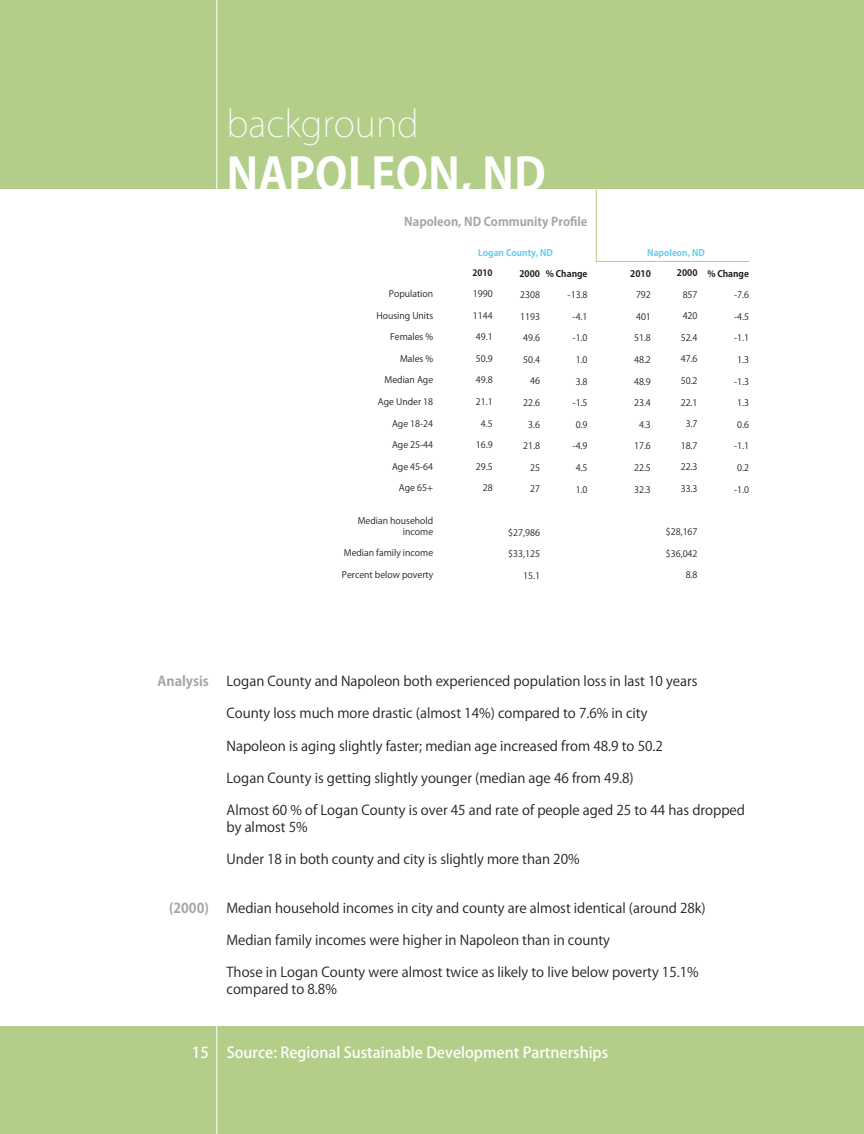
<style>
.page{position:relative;width:864px;height:1134px;background:#fff}
.page>*{position:absolute;margin:0;border:0;box-sizing:border-box;transform-origin:0 0}
.t1{font:700 45px "Koz Go Pro";color:#fff}
.t2{font:200 36px "Koz Go Pro";color:#fff}
.t3{font:500 15px "Koz Go Pro";color:#fff}
.t4{font:13.5px/16.2px "Koz Go Pro";color:#231f20}
.t5{font:700 13.5px "Koz Go Pro";color:#a4a5a9}
.t6{font:700 12px "Koz Go Pro";color:#a4a5a9}
.t7{font:9px/10.8px "Koz Go Pro";color:#231f20;text-align:right}
.t8{font:700 9px "Koz Go Pro";color:#231f20}
.t9{font:700 9px "Koz Go Pro";color:#5fcdf5}
.t10{font:700 8.7px "Koz Go Pro";color:#231f20}
</style>
<div class="page">
<div style="left:0;top:1026px;width:864px;height:108px;background:#b3ce88"></div>
<div style="left:0;top:0;width:864px;height:189px;background:#b3ce88"></div>
<hr style="left:216px;top:0;width:1px;height:1134px;background:#fff">
<svg style="left:596px;top:189px;width:153px;height:73px"></svg>
<p class="t2" style="left:226px;top:100px;width:194px">background</p>
<p class="t1" style="left:226px;top:145px;width:321px">NAPOLEON, ND</p>
<p class="t6" style="left:404px;top:214px;width:185px">Napoleon, ND Community Profile</p>
<p class="t9" style="left:478px;top:246px;width:76px">Logan County, ND</p>
<p class="t9" style="left:647px;top:246px;width:59px">Napoleon, ND</p>
<p class="t10" style="left:473px;top:267px;width:22px">2010</p>
<p class="t7" style="left:473px;top:289px;width:21px">1990</p>
<p class="t7" style="left:473px;top:310px;width:21px">1144</p>
<p class="t7" style="left:476px;top:332px;width:18px">49.1</p>
<p class="t7" style="left:476px;top:353px;width:18px">50.9</p>
<p class="t7" style="left:476px;top:375px;width:18px">49.8</p>
<p class="t7" style="left:476px;top:397px;width:18px">21.1</p>
<p class="t7" style="left:481px;top:418px;width:13px">4.5</p>
<p class="t7" style="left:476px;top:440px;width:18px">16.9</p>
<p class="t7" style="left:476px;top:461px;width:18px">29.5</p>
<p class="t7" style="left:483px;top:483px;width:11px">28</p>
<p class="t8" style="left:677px;top:267px;width:22px">2000</p>
<p class="t7" style="left:683px;top:289px;width:16px">857</p>
<p class="t7" style="left:683px;top:311px;width:16px">420</p>
<p class="t7" style="left:681px;top:332px;width:18px">52.4</p>
<p class="t7" style="left:681px;top:354px;width:18px">47.6</p>
<p class="t7" style="left:681px;top:375px;width:18px">50.2</p>
<p class="t7" style="left:681px;top:397px;width:18px">22.1</p>
<p class="t7" style="left:686px;top:419px;width:13px">3.7</p>
<p class="t7" style="left:681px;top:440px;width:18px">18.7</p>
<p class="t7" style="left:681px;top:462px;width:18px">22.3</p>
<p class="t7" style="left:681px;top:483px;width:18px">33.3</p>
<p class="t7" style="left:666px;top:527px;width:33px">$28,167</p>
<p class="t7" style="left:666px;top:548px;width:33px">$36,042</p>
<p class="t7" style="left:686px;top:570px;width:13px">8.8</p>
<p class="t8" style="left:546px;top:268px;width:43px">% Change</p>
<p class="t7" style="left:568px;top:290px;width:21px">-13.8</p>
<p class="t7" style="left:573px;top:311px;width:16px">-4.1</p>
<p class="t7" style="left:573px;top:333px;width:16px">-1.0</p>
<p class="t7" style="left:576px;top:355px;width:13px">1.0</p>
<p class="t7" style="left:576px;top:376px;width:13px">3.8</p>
<p class="t7" style="left:573px;top:398px;width:16px">-1.5</p>
<p class="t7" style="left:576px;top:419px;width:13px">0.9</p>
<p class="t7" style="left:573px;top:441px;width:16px">-4.9</p>
<p class="t7" style="left:576px;top:463px;width:13px">4.5</p>
<p class="t7" style="left:576px;top:484px;width:13px">1.0</p>
<p class="t8" style="left:707px;top:268px;width:43px">% Change</p>
<p class="t7" style="left:734px;top:290px;width:16px">-7.6</p>
<p class="t7" style="left:734px;top:311px;width:16px">-4.5</p>
<p class="t7" style="left:734px;top:333px;width:16px">-1.1</p>
<p class="t7" style="left:737px;top:355px;width:13px">1.3</p>
<p class="t7" style="left:734px;top:376px;width:16px">-1.3</p>
<p class="t7" style="left:737px;top:398px;width:13px">1.3</p>
<p class="t7" style="left:737px;top:419px;width:13px">0.6</p>
<p class="t7" style="left:734px;top:441px;width:16px">-1.1</p>
<p class="t7" style="left:737px;top:463px;width:13px">0.2</p>
<p class="t7" style="left:734px;top:484px;width:16px">-1.0</p>
<p class="t8" style="left:519px;top:268px;width:22px">2000</p>
<p class="t7" style="left:520px;top:290px;width:21px">2308</p>
<p class="t7" style="left:520px;top:311px;width:21px">1193</p>
<p class="t7" style="left:523px;top:333px;width:18px">49.6</p>
<p class="t7" style="left:523px;top:354px;width:18px">50.4</p>
<p class="t7" style="left:530px;top:376px;width:11px">46</p>
<p class="t7" style="left:523px;top:398px;width:18px">22.6</p>
<p class="t7" style="left:528px;top:419px;width:13px">3.6</p>
<p class="t7" style="left:523px;top:441px;width:18px">21.8</p>
<p class="t7" style="left:530px;top:462px;width:11px">25</p>
<p class="t7" style="left:530px;top:484px;width:11px">27</p>
<p class="t7" style="left:508px;top:527px;width:33px">$27,986</p>
<p class="t7" style="left:508px;top:549px;width:33px">$33,125</p>
<p class="t7" style="left:523px;top:570px;width:18px">15.1</p>
<p class="t8" style="left:630px;top:268px;width:22px">2010</p>
<p class="t7" style="left:636px;top:290px;width:16px">792</p>
<p class="t7" style="left:636px;top:311px;width:16px">401</p>
<p class="t7" style="left:634px;top:333px;width:18px">51.8</p>
<p class="t7" style="left:634px;top:355px;width:18px">48.2</p>
<p class="t7" style="left:634px;top:376px;width:18px">48.9</p>
<p class="t7" style="left:634px;top:398px;width:18px">23.4</p>
<p class="t7" style="left:639px;top:419px;width:13px">4.3</p>
<p class="t7" style="left:634px;top:441px;width:18px">17.6</p>
<p class="t7" style="left:634px;top:463px;width:18px">22.5</p>
<p class="t7" style="left:634px;top:484px;width:18px">32.3</p>
<p class="t7" style="left:389px;top:289px;width:46px">Population</p>
<p class="t7" style="left:377px;top:310px;width:58px">Housing Units</p>
<p class="t7" style="left:390px;top:332px;width:45px">Females %</p>
<p class="t7" style="left:400px;top:353px;width:35px">Males %</p>
<p class="t7" style="left:385px;top:375px;width:50px">Median Age</p>
<p class="t7" style="left:378px;top:397px;width:57px">Age Under 18</p>
<p class="t7" style="left:392px;top:418px;width:43px">Age 18-24</p>
<p class="t7" style="left:392px;top:440px;width:43px">Age 25-44</p>
<p class="t7" style="left:392px;top:461px;width:43px">Age 45-64</p>
<p class="t7" style="left:399px;top:483px;width:36px">Age 65+</p>
<p class="t7" style="left:358px;top:515px;width:77px">Median household income</p>
<p class="t7" style="left:344px;top:548px;width:91px">Median family income</p>
<p class="t7" style="left:342px;top:569px;width:93px">Percent below poverty</p>
<p class="t5" style="left:158px;top:672px;width:53px">Analysis</p>
<p class="t5" style="left:169px;top:899px;width:41px">(2000)</p>
<p class="t4" style="left:226px;top:673px;width:473px">Logan County and Napoleon both experienced population loss in last 10 years</p>
<p class="t4" style="left:226px;top:706px;width:423px">County loss much more drastic (almost 14%) compared to 7.6% in city</p>
<p class="t4" style="left:226px;top:738px;width:438px">Napoleon is aging slightly faster; median age increased from 48.9 to 50.2</p>
<p class="t4" style="left:226px;top:770px;width:409px">Logan County is getting slightly younger (median age 46 from 49.8)</p>
<p class="t4" style="left:226px;top:803px;width:520px">Almost 60 % of Logan County is over 45 and rate of people aged 25 to 44 has dropped by almost 5%</p>
<p class="t4" style="left:226px;top:851px;width:355px">Under 18 in both county and city is slightly more than 20%</p>
<p class="t4" style="left:226px;top:900px;width:481px">Median household incomes in city and county are almost identical (around 28k)</p>
<p class="t4" style="left:226px;top:932px;width:385px">Median family incomes were higher in Napoleon than in county</p>
<p class="t4" style="left:226px;top:965px;width:474px">Those in Logan County were almost twice as likely to live below poverty 15.1% compared to 8.8%</p>
<p class="t3" style="left:192px;top:1043px;width:18px">15</p>
<p class="t3" style="left:227px;top:1043px;width:383px">Source: Regional Sustainable Development Partnerships</p>
</div>
